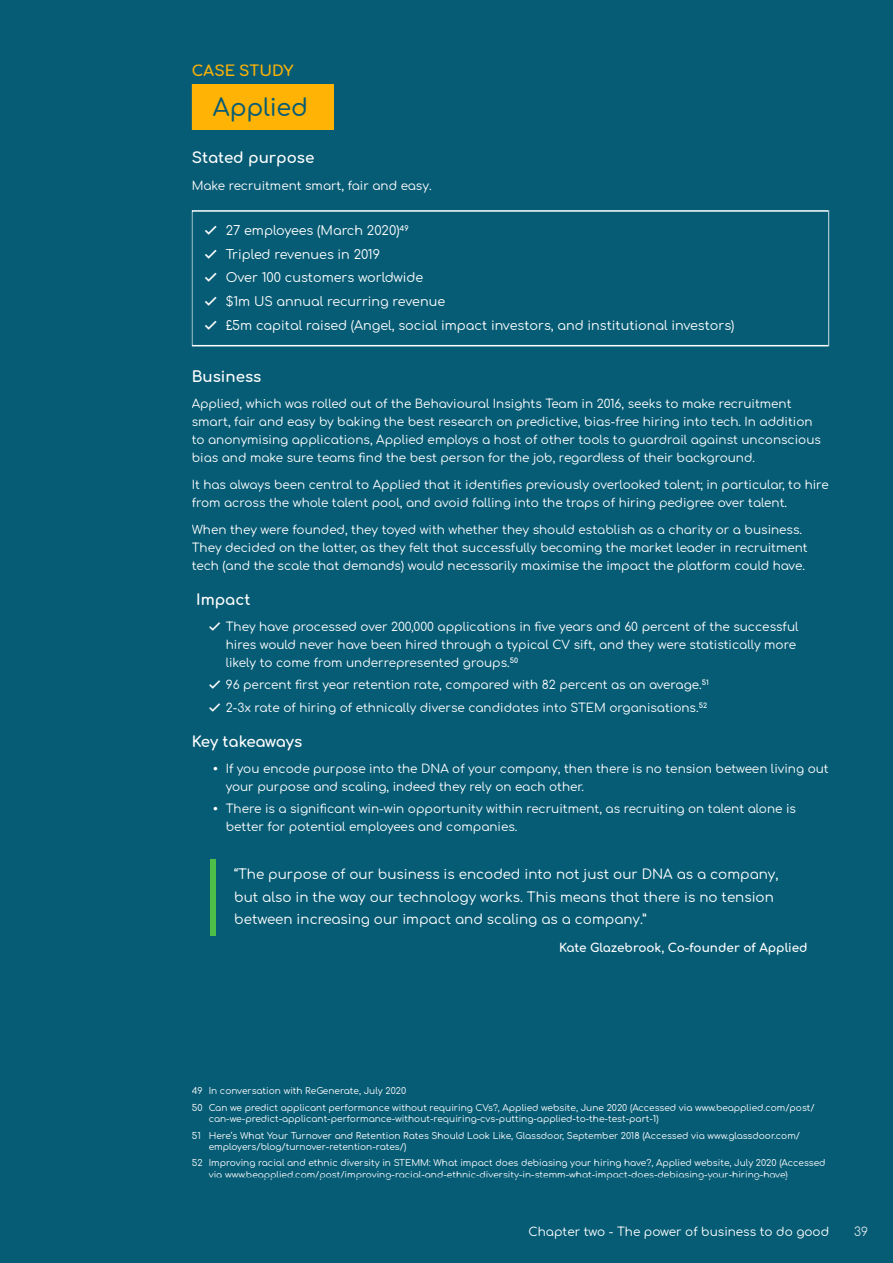
<style>
.page{position:relative;width:893px;height:1263px;background:#075c75}
.page>*{position:absolute;margin:0;border:0;box-sizing:border-box;transform-origin:0 0}
.t1{font:500 24px "Comfortaa";letter-spacing:-.005em;color:#075c75}
.t2{font:700 15px "Comfortaa";color:#fff}
.t3{font:700 15px "Comfortaa";letter-spacing:.005em;color:#ffb304}
.t4{font:13.5px/22.5px "Comfortaa";color:#fff}
.t5{font:12.75px/23.7px "Comfortaa";color:#fff}
.t6{font:12px/18px "Comfortaa";color:#fff}
.t7{font:700 12px "Comfortaa";color:#fff}
.t8{font:300 12px "Comfortaa";color:#fff}
.t9{font:9px/16.5px "Comfortaa";color:#fff}
</style>
<div class="page">
<div style="left:192px;top:84px;width:142px;height:46px;background:#ffb304"></div>
<div style="left:191px;top:210px;width:639px;height:136px;border:2px solid #fff"></div>
<div style="left:210px;top:859px;width:6px;height:77px;background:#4dbf49"></div>
<p class="t3" style="left:192px;top:57px;width:103px">CASE STUDY</p>
<h1 class="t1" style="left:213px;top:85px;width:97px">Applied</h1>
<p class="t2" style="left:192px;top:144px;width:124px">Stated purpose</p>
<p class="t6" style="left:192px;top:175px;width:241px">Make recruitment smart, fair and easy.</p>
<p class="t5" style="left:226px;top:217px;width:510px">27 employees (March 2020)<sup>49<br></sup>Tripled revenues in 2019<br>Over 100 customers worldwide<br>$1m US annual recurring revenue<br>£5m capital raised (Angel, social impact investors, and institutional investors)</p>
<p class="t2" style="left:192px;top:363px;width:71px">Business</p>
<p class="t6" style="left:192px;top:394px;width:631px">Applied, which was rolled out of the Behavioural Insights Team in 2016, seeks to make recruitment smart, fair and easy by baking the best research on predictive, bias-free hiring into tech. In addition to anonymising applications, Applied employs a host of other tools to guardrail against unconscious bias and make sure teams find the best person for the job, regardless of their background.</p>
<p class="t6" style="left:192px;top:474px;width:638px">It has always been central to Applied that it identifies previously overlooked talent; in particular, to hire from across the whole talent pool, and avoid falling into the traps of hiring pedigree over talent.</p>
<p class="t6" style="left:192px;top:519px;width:618px">When they were founded, they toyed with whether they should establish as a charity or a business.<br>They decided on the latter, as they felt that successfully becoming the market leader in recruitment tech (and the scale that demands) would necessarily maximise the impact the platform could have.</p>
<p class="t2" style="left:196px;top:585px;width:56px">Impact</p>
<p class="t6" style="left:226px;top:616px;width:574px">They have processed over 200,000 applications in five years and 60 percent of the successful hires would never have been hired through a typical CV sift, and they were statistically more likely to come from underrepresented groups.<sup>50</sup></p>
<p class="t6" style="left:226px;top:672px;width:485px;line-height:22.2px">96 percent first year retention rate, compared with 82 percent as an average.<sup>51<br></sup>2-3x rate of hiring of ethnically diverse candidates into STEM organisations.<sup>52</sup></p>
<p class="t2" style="left:192px;top:728px;width:112px">Key takeaways</p>
<p class="t6" style="left:226px;top:758px;width:604px">If you encode purpose into the DNA of your company, then there is no tension between living out your purpose and scaling, indeed they rely on each other.</p>
<p class="t6" style="left:226px;top:798px;width:572px">There is a significant win-win opportunity within recruitment, as recruiting on talent alone is better for potential employees and companies.</p>
<p class="t4" style="left:234px;top:861px;width:546px">“The purpose of our business is encoded into not just our DNA as a company, but also in the way our technology works. This means that there is no tension between increasing our impact and scaling as a company.”</p>
<p class="t7" style="left:559px;top:937px;width:250px">Kate Glazebrook, Co-founder of Applied</p>
<p class="t9" style="left:192px;top:1081px;width:624px">49 In conversation with ReGenerate, July 2020<br>50 Can we predict applicant performance without requiring CVs?, Applied website, June 2020 (Accessed via www.beapplied.com/post/</p>
<p class="t9" style="left:192px;top:1109px;width:610px;text-indent:17px">can-we-predict-applicant-performance-without-requiring-cvs-putting-applied-to-the-test-part-1)<br>51 Here’s What Your Turnover and Retention Rates Should Look Like, Glassdoor, September 2018 (Accessed via www.glassdoor.com/</p>
<p class="t9" style="left:192px;top:1137px;width:635px;text-indent:17px">employers/blog/turnover-retention-rates/)<br>52 Improving racial and ethnic diversity in STEMM: What impact does debiasing your hiring have?, Applied website, July 2020 (Accessed</p>
<p class="t9" style="left:209px;top:1165px;width:581px">via www.beapplied.com/post/improving-racial-and-ethnic-diversity-in-stemm-what-impact-does-debiasing-your-hiring-have)</p>
<p class="t6" style="left:529px;top:1221px;width:302px">Chapter two - The power of business to do good</p>
<p class="t8" style="left:854px;top:1220px;width:15px">39</p>
</div>
